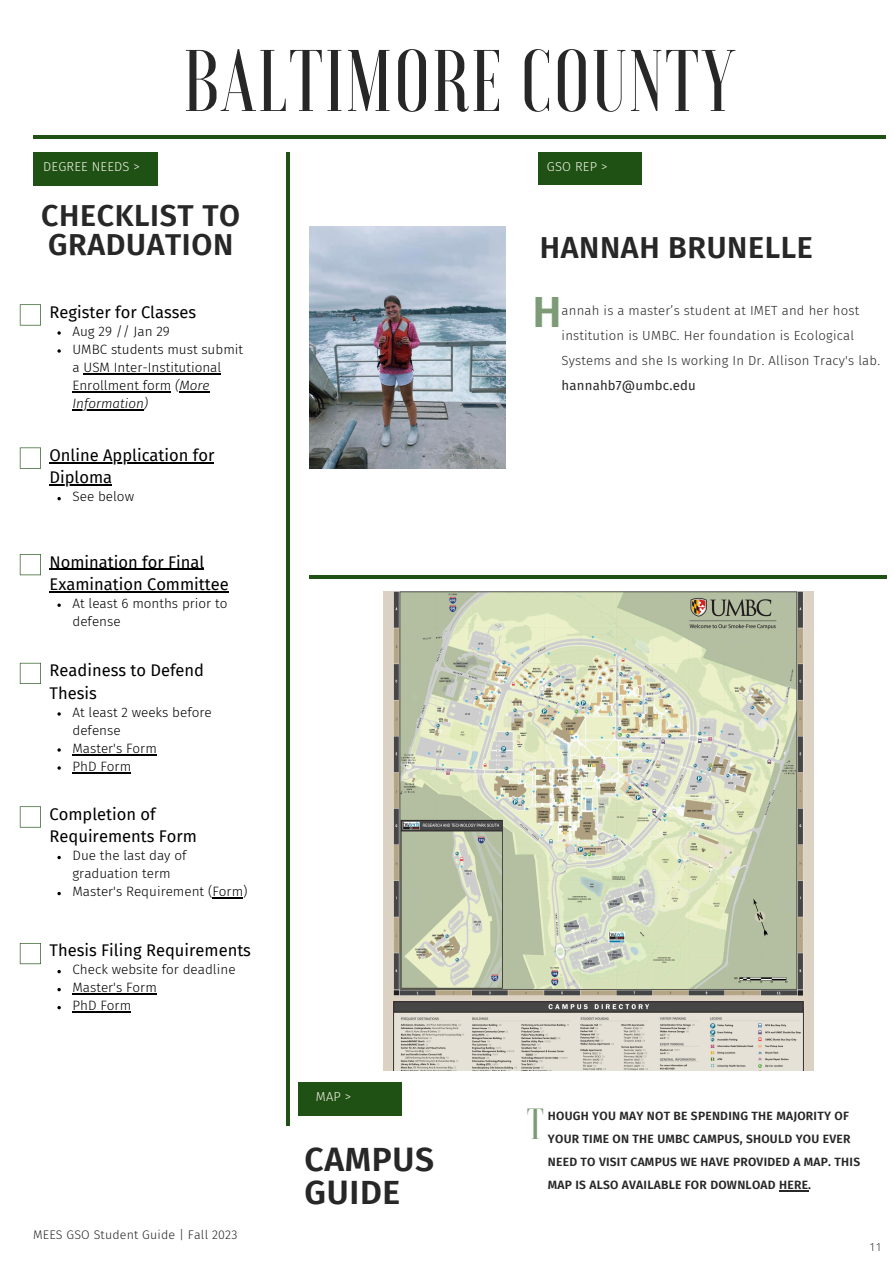
<style>
.page{position:relative;width:894px;height:1264px;background:#fff}
.page>*{position:absolute;margin:0;border:0;box-sizing:border-box;transform-origin:0 0}
.t1{font:500 87.15px "Voga";letter-spacing:.02em;color:#272727}
.t2{font:500 43.65px "Voga";color:#7d9b76}
.t3{font:600 43.65px "Fira Sans";color:#7d9b76}
.t4{font:600 33.6px/32.7px "Fira Sans";letter-spacing:.02em;color:#272727}
.t5{font:600 30.3px/29.2px "Fira Sans";letter-spacing:.02em;color:#272727}
.t6{font:16.5px/22.5px "Fira Sans";color:#000}
.t7{font:300 13.5px/18px "Fira Sans";color:#000}
.t8{font:italic 300 13.5px "Fira Sans";color:#000}
.t9{font:300 13.2px/25.2px "Fira Sans";letter-spacing:.015em;color:#272727}
.t10{font:300 12.9px "Fira Sans";letter-spacing:.015em;color:#f6f6e9}
.t11{font:300 12.45px "Fira Sans";letter-spacing:.015em;color:#272727}
.t12{font:600 12px/23.1px "Fira Sans";letter-spacing:.02em;color:#272727}
.t13{font:300 10.95px "Open Sans";color:#000}
.s1{font-style:italic}
.s2{font-weight:400}
</style>
<div class="page">
<hr style="left:33px;top:135px;width:852px;height:3px;background:#1f5014">
<hr style="left:286px;top:153px;width:3px;height:972px;background:#1f5014">
<div style="left:538px;top:152px;width:103px;height:33px;background:#1f5014"></div>
<div style="left:33px;top:152px;width:125px;height:33px;background:#1f5014"></div>
<hr style="left:309px;top:575px;width:577px;height:3px;background:#1f5014">
<img style="left:383px;top:591px;width:430px;height:479px">
<hr style="left:778px;top:1190px;width:30px;height:1px;background:#272727">
<div style="left:298px;top:1082px;width:104px;height:33px;background:#1f5014"></div>
<svg style="left:20px;top:304px;width:21px;height:21px"></svg>
<svg style="left:57px;top:331px;width:4px;height:4px"></svg>
<svg style="left:57px;top:349px;width:4px;height:4px"></svg>
<hr style="left:83px;top:373px;width:138px;height:1px;background:#000">
<hr style="left:72px;top:391px;width:99px;height:1px;background:#000">
<hr style="left:179px;top:391px;width:30px;height:1px;background:#000">
<hr style="left:72px;top:409px;width:72px;height:1px;background:#000">
<svg style="left:20px;top:447px;width:21px;height:21px"></svg>
<hr style="left:50px;top:462px;width:164px;height:1px;background:#000">
<hr style="left:50px;top:484px;width:62px;height:1px;background:#000">
<svg style="left:57px;top:497px;width:4px;height:3px"></svg>
<svg style="left:20px;top:554px;width:21px;height:21px"></svg>
<hr style="left:50px;top:568px;width:154px;height:1px;background:#000">
<hr style="left:50px;top:591px;width:179px;height:1px;background:#000">
<svg style="left:57px;top:603px;width:4px;height:4px"></svg>
<svg style="left:20px;top:663px;width:21px;height:21px"></svg>
<hr style="left:72px;top:754px;width:85px;height:1px;background:#000">
<hr style="left:72px;top:772px;width:59px;height:1px;background:#000">
<svg style="left:20px;top:806px;width:21px;height:21px"></svg>
<svg style="left:57px;top:855px;width:4px;height:4px"></svg>
<svg style="left:57px;top:891px;width:4px;height:4px"></svg>
<hr style="left:212px;top:897px;width:31px;height:1px;background:#000">
<svg style="left:20px;top:943px;width:21px;height:21px"></svg>
<svg style="left:57px;top:970px;width:4px;height:3px"></svg>
<svg style="left:57px;top:988px;width:4px;height:3px"></svg>
<hr style="left:72px;top:993px;width:85px;height:1px;background:#000">
<svg style="left:57px;top:1006px;width:4px;height:3px"></svg>
<hr style="left:72px;top:1011px;width:59px;height:1px;background:#000">
<img style="left:309px;top:227px;width:196px;height:242px">
<h3 class="t10" style="left:43px;top:159px;width:98px">DEGREE NEEDS &gt;</h3>
<h1 class="t1" style="left:183px;top:37px;width:552px">BALTIMORE COUNTY</h1>
<h3 class="t10" style="left:546px;top:159px;width:62px">GSO REP &gt;</h3>
<p class="t5" style="left:41px;top:201px;width:200px">CHECKLIST TO<br>GRADUATION</p>
<p class="t6" style="left:50px;top:301px;width:148px">Register for Classes</p>
<h3 class="t7" style="left:72px;top:322px;width:99px">Aug 29 // Jan 29</h3>
<p class="t7" style="left:72px;top:340px;width:172px">UMBC students must submit a USM Inter-Institutional<br>Enrollment form <span class="s1">(More</span></p>
<p class="t8" style="left:72px;top:395px;width:77px">Information)</p>
<p class="t6" style="left:50px;top:444px;width:166px">Online Application for</p>
<h3 class="t6" style="left:50px;top:466px;width:64px">Diploma</h3>
<h3 class="t7" style="left:72px;top:488px;width:63px">See below</h3>
<p class="t6" style="left:50px;top:550px;width:181px">Nomination for Final<br>Examination Committee</p>
<p class="t7" style="left:72px;top:594px;width:156px">At least 6 months prior to defense</p>
<h3 class="t6" style="left:50px;top:659px;width:156px">Readiness to Defend<br>Thesis</h3>
<p class="t7" style="left:72px;top:703px;width:141px">At least 2 weeks before defense</p>
<p class="t7" style="left:72px;top:739px;width:86px">Master's Form</p>
<p class="t7" style="left:72px;top:757px;width:60px">PhD Form</p>
<h4 class="t6" style="left:50px;top:803px;width:149px">Completion of<br>Requirements Form</h4>
<h2 class="t7" style="left:72px;top:846px;width:115px">Due the last day of graduation term</h2>
<p class="t7" style="left:72px;top:882px;width:176px">Master's Requirement (Form)</p>
<h5 class="t6" style="left:50px;top:939px;width:203px">Thesis Filing Requirements</h5>
<h4 class="t7" style="left:72px;top:960px;width:164px">Check website for deadline</h4>
<h2 class="t7" style="left:72px;top:978px;width:86px">Master's Form</h2>
<p class="t7" style="left:72px;top:996px;width:60px">PhD Form</p>
<p class="t11" style="left:33px;top:1226px;width:206px">MEES GSO Student Guide | Fall 2023</p>
<p class="t10" style="left:316px;top:1088px;width:37px">MAP &gt;</p>
<h3 class="t4" style="left:304px;top:1143px;width:131px">CAMPUS<br>GUIDE</h3>
<h3 class="t5" style="left:539px;top:234px;width:274px">HANNAH BRUNELLE</h3>
<p class="t3" style="left:532px;top:286px;width:31px">H</p>
<h5 class="t9" style="left:561px;top:297px;width:320px">annah is a master’s student at IMET and her host institution is UMBC. Her foundation is Ecological Systems and she Is working In Dr. Allison Tracy's lab. <span class="s2">hannahb7@umbc.edu</span></h5>
<h2 class="t2" style="left:526px;top:1101px;width:19px">T</h2>
<h4 class="t12" style="left:547px;top:1104px;width:314px">HOUGH YOU MAY NOT BE SPENDING THE MAJORITY OF YOUR TIME ON THE UMBC CAMPUS, SHOULD YOU EVER NEED TO VISIT CAMPUS WE HAVE PROVIDED A MAP. THIS MAP IS ALSO AVAILABLE FOR DOWNLOAD HERE.</h4>
<p class="t13" style="left:869px;top:1239px;width:14px">11</p>
</div>
